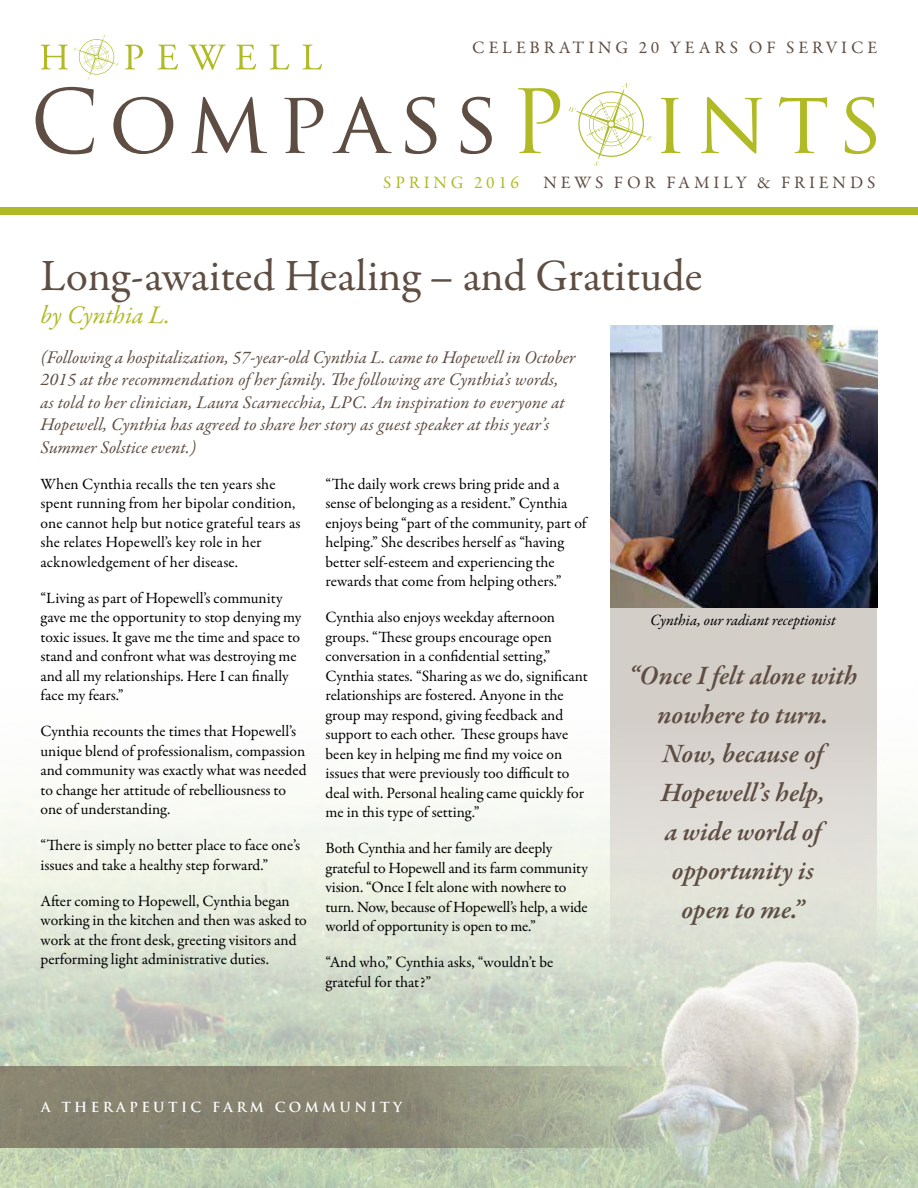
<style>
.page{position:relative;width:918px;height:1188px;background:#fff}
.page>*{position:absolute;margin:0;border:0;box-sizing:border-box;transform-origin:0 0}
.t1{font:85.95px "Trajan Pro";letter-spacing:.115em;color:#5e4d42}
.t2{font:45px "Garamond Premr Pro";letter-spacing:-.005em;color:#5e4d42}
.t3{font:italic 600 27px/39px "Garamond Premr Pro";color:#5e4d42;text-align:center}
.t4{font:italic 25.5px "Garamond Premr Pro";color:#b0ba25}
.t5{font:italic 18px/22.5px "Garamond Premr Pro";letter-spacing:.005em;color:#5e4d42}
.t6{font:17.55px "Garamond Premr Pro";letter-spacing:.22em;color:#5e4d42}
.t7{font:17.55px "Garamond Premr Pro";letter-spacing:.22em;color:#b0ba25}
.t8{font:15.75px/19.5px "Garamond Premr Pro";letter-spacing:-.005em;color:#000}
.t9{font:italic 15.75px "Garamond Premr Pro";letter-spacing:-.01em;color:#000}
.t10{font:700 13.5px "Trajan";letter-spacing:.25em;color:#fff}
.s1{color:#b0ba25}
</style>
<div class="page">
<img style="left:0;top:794px;width:918px;height:394px">
<svg style="left:0;top:1066px;width:690px;height:82px;background:#949480"></svg>
<svg style="left:569px;top:83px;width:83px;height:83px"></svg>
<svg style="left:41px;top:45px;width:27px;height:24px"></svg>
<svg style="left:125px;top:45px;width:18px;height:24px"></svg>
<svg style="left:158px;top:45px;width:20px;height:24px"></svg>
<svg style="left:188px;top:45px;width:38px;height:25px"></svg>
<svg style="left:236px;top:45px;width:20px;height:24px"></svg>
<svg style="left:270px;top:45px;width:19px;height:24px"></svg>
<svg style="left:303px;top:45px;width:19px;height:24px"></svg>
<svg style="left:74px;top:34px;width:45px;height:46px"></svg>
<div style="left:0;top:207px;width:918px;height:8px;background:#b0ba25"></div>
<svg style="left:610px;top:607px;width:268px;height:409px;background:#dad8d1"></svg>
<img style="left:610px;top:325px;width:268px;height:282px">
<p class="t6" style="left:472px;top:37px;width:407px">CELEBRATING 20 YEARS OF SERVICE</p>
<h1 class="t1" style="left:30px;top:67px;width:855px">Compass<span class="s1">P ints</span></h1>
<p class="t7" style="left:383px;top:172px;width:137px">SPRING 2016</p>
<p class="t6" style="left:544px;top:172px;width:333px">NEWS FOR FAMILY &amp; FRIENDS</p>
<h2 class="t2" style="left:40px;top:248px;width:664px">Long-awaited Healing – and Gratitude</h2>
<h3 class="t4" style="left:40px;top:299px;width:131px">by Cynthia L.</h3>
<p class="t5" style="left:40px;top:347px;width:537px">(Following a hospitalization, 57-year-old Cynthia L. came to Hopewell in October 2015 at the recommendation of her family. The following are Cynthia’s words, as told to her clinician, Laura Scarnecchia, LPC. An inspiration to everyone at Hopewell, Cynthia has agreed to share her story as guest speaker at this year’s Summer Solstice event.)</p>
<p class="t8" style="left:40px;top:474px;width:262px">When Cynthia recalls the ten years she spent running from her bipolar condition, one cannot help but notice grateful tears as she relates Hopewell’s key role in her acknowledgement of her disease.</p>
<p class="t8" style="left:40px;top:588px;width:262px">“Living as part of Hopewell’s community gave me the opportunity to stop denying my toxic issues. It gave me the time and space to stand and confront what was destroying me and all my relationships. Here I can finally face my fears.”</p>
<p class="t8" style="left:40px;top:722px;width:268px">Cynthia recounts the times that Hopewell’s unique blend of professionalism, compassion and community was exactly what was needed to change her attitude of rebelliousness to one of understanding.</p>
<p class="t8" style="left:40px;top:836px;width:261px">“There is simply no better place to face one’s issues and take a healthy step forward.”</p>
<p class="t8" style="left:40px;top:891px;width:268px">After coming to Hopewell, Cynthia began working in the kitchen and then was asked to work at the front desk, greeting visitors and performing light administrative duties.</p>
<p class="t8" style="left:325px;top:474px;width:263px">“The daily work crews bring pride and a sense of belonging as a resident.” Cynthia enjoys being “part of the community, part of helping.” She describes herself as “having better self-esteem and experiencing the rewards that come from helping others.”</p>
<p class="t8" style="left:325px;top:608px;width:264px">Cynthia also enjoys weekday afternoon groups. “These groups encourage open conversation in a confidential setting,” Cynthia states. “Sharing as we do, significant relationships are fostered. Anyone in the group may respond, giving feedback and support to each other. These groups have been key in helping me find my voice on issues that were previously too difficult to deal with. Personal healing came quickly for me in this type of setting.”</p>
<p class="t8" style="left:325px;top:839px;width:264px">Both Cynthia and her family are deeply grateful to Hopewell and its farm community vision. “Once I felt alone with nowhere to turn. Now, because of Hopewell’s help, a wide world of opportunity is open to me.”</p>
<p class="t8" style="left:325px;top:953px;width:229px">“And who,” Cynthia asks, “wouldn’t be grateful for that?”</p>
<p class="t9" style="left:650px;top:610px;width:187px">Cynthia, our radiant receptionist</p>
<h3 class="t3" style="left:628px;top:658px;width:231px">“Once I felt alone with nowhere to turn.<br>Now, because of<br>Hopewell’s help,<br>a wide world of opportunity is<br>open to me.”</h3>
<p class="t10" style="left:41px;top:1098px;width:363px">A THERAPEUTIC FARM COMMUNITY</p>
</div>
